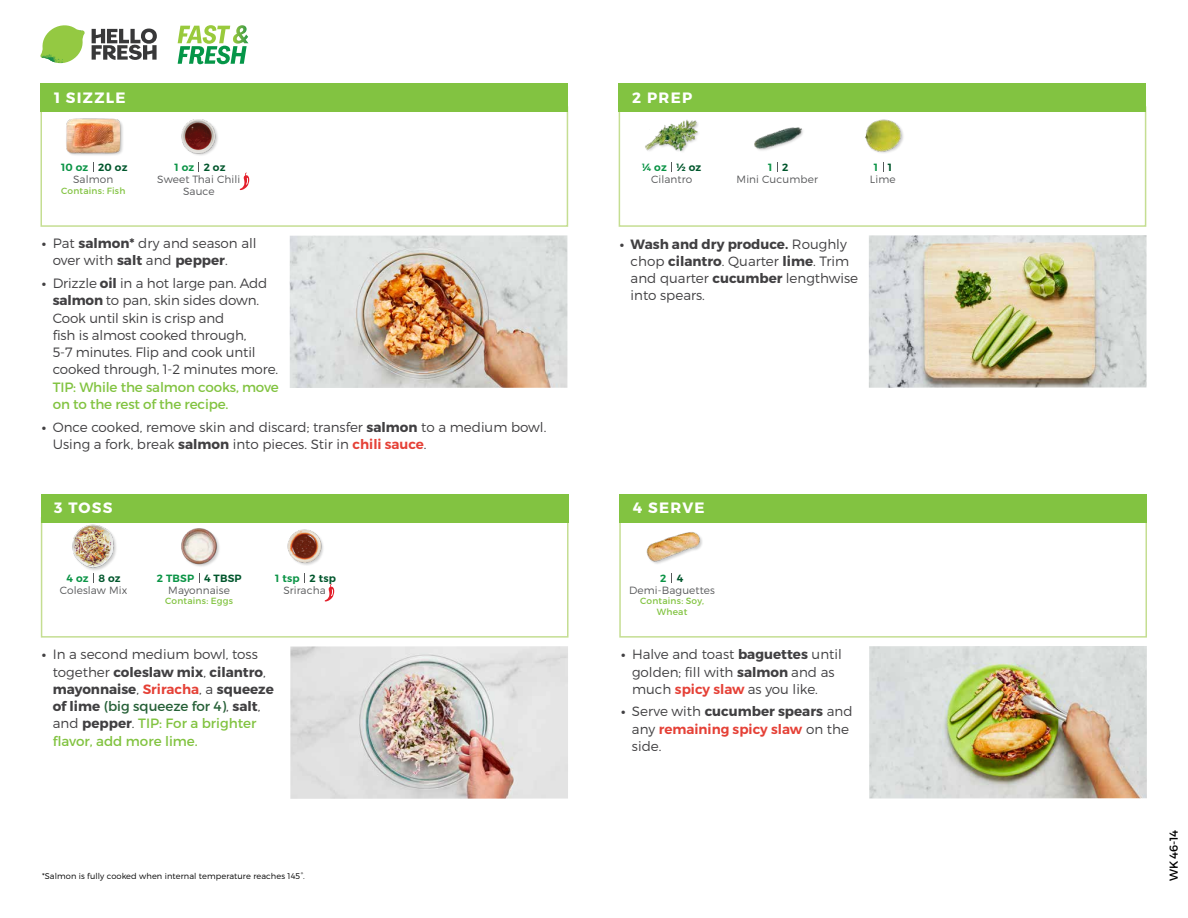
<style>
.page{position:relative;width:1188px;height:918px;background:#fff}
.page>*{position:absolute;margin:0;border:0;box-sizing:border-box;transform-origin:0 0}
.t1{font:700 15px "Montserrat";letter-spacing:.085em;color:#fff}
.t2{font:300 13.5px/17.2px "Montserrat";color:#414042}
.t3{font:700 13.5px/17.2px "Montserrat";color:#414042}
.t4{font:13.5px/17.2px "Montserrat";letter-spacing:-.01em;color:#82c341}
.t5{font:11.55px "Montserrat";color:#000}
.t6{font:300 10.5px/12px "Montserrat";letter-spacing:.01em;color:#58595b;text-align:center}
.t7{font:600 10.5px "Montserrat";letter-spacing:.02em;color:#0b9446}
.t8{font:600 10.5px "Montserrat";letter-spacing:.02em;color:#00562c}
.t9{font:9px/10.5px "Montserrat";letter-spacing:.025em;color:#82c341;text-align:center}
.t10{font:300 8.25px "Montserrat";letter-spacing:.01em;color:#000}
.s1{color:#00562c}
.s2{font-weight:700}
.s3{font-weight:600;color:#e54137}
.s4{font-weight:300}
.s5{font-weight:400;color:#266037}
.s6{font-weight:400;color:#82c341}
</style>
<div class="page">
<img style="left:645px;top:120px;width:54px;height:32px">
<img style="left:181px;top:119px;width:37px;height:36px">
<img style="left:66px;top:118px;width:57px;height:37px">
<img style="left:865px;top:119px;width:39px;height:34px">
<img style="left:754px;top:127px;width:49px;height:24px">
<div style="left:72px;top:525px;width:46px;height:47px;background:#000;opacity:.2"></div>
<img style="left:72px;top:525px;width:46px;height:43px">
<img style="left:181px;top:528px;width:39px;height:39px">
<img style="left:287px;top:529px;width:36px;height:36px">
<img style="left:646px;top:532px;width:56px;height:32px">
<svg style="left:92px;top:28px;width:65px;height:32px"></svg>
<svg style="left:43px;top:25px;width:40px;height:25px"></svg>
<img style="left:64px;top:25px;width:21px;height:17px">
<img style="left:43px;top:40px;width:38px;height:7px">
<img style="left:40px;top:42px;width:39px;height:21px">
<img style="left:63px;top:47px;width:18px;height:16px">
<svg style="left:178px;top:25px;width:70px;height:39px"></svg>
<div style="left:619px;top:106px;width:527px;height:121px;border:2px solid #c5de92"></div>
<div style="left:40px;top:106px;width:528px;height:121px;border:2px solid #c5de92"></div>
<img style="left:869px;top:235px;width:278px;height:153px">
<div style="left:619px;top:83px;width:527px;height:28px;background:#82c341"></div>
<img style="left:290px;top:235px;width:277px;height:153px">
<div style="left:40px;top:83px;width:528px;height:28px;background:#82c341"></div>
<div style="left:619px;top:517px;width:528px;height:121px;border:2px solid #c5de92"></div>
<div style="left:41px;top:517px;width:528px;height:121px;border:2px solid #c5de92"></div>
<img style="left:869px;top:646px;width:278px;height:153px">
<div style="left:619px;top:494px;width:528px;height:28px;background:#82c341"></div>
<img style="left:290px;top:646px;width:278px;height:153px">
<div style="left:41px;top:494px;width:528px;height:28px;background:#82c341"></div>
<svg style="left:325px;top:584px;width:9px;height:17px"></svg>
<svg style="left:240px;top:173px;width:9px;height:17px"></svg>
<p class="t1" style="left:54px;top:88px;width:73px">1 SIZZLE</p>
<p class="t1" style="left:632px;top:88px;width:61px">2 PREP</p>
<p class="t7" style="left:61px;top:161px;width:68px">10 oz <span class="s1">20 oz</span></p>
<p class="t8" style="left:204px;top:161px;width:23px">2 oz</p>
<p class="t8" style="left:677px;top:161px;width:26px">½ oz</p>
<p class="t8" style="left:888px;top:161px;width:6px">1</p>
<p class="t8" style="left:782px;top:161px;width:8px">2</p>
<p class="t7" style="left:174px;top:161px;width:21px">1 oz</p>
<p class="t7" style="left:642px;top:161px;width:26px">¼ oz</p>
<p class="t7" style="left:874px;top:161px;width:6px">1</p>
<p class="t7" style="left:768px;top:161px;width:6px">1</p>
<p class="t6" style="left:73px;top:173px;width:42px">Salmon</p>
<p class="t9" style="left:61px;top:185px;width:66px">Contains: Fish</p>
<p class="t6" style="left:157px;top:173px;width:84px">Sweet Thai Chili<br>Sauce</p>
<p class="t6" style="left:651px;top:173px;width:43px">Cilantro</p>
<p class="t6" style="left:870px;top:173px;width:27px">Lime</p>
<p class="t6" style="left:737px;top:173px;width:83px">Mini Cucumber</p>
<p class="t2" style="left:53px;top:235px;width:205px;text-indent:-11px"><span class="s2">•</span> Pat <span class="s2">salmon*</span> dry and season all over with <span class="s2">salt</span> and <span class="s2">pepper</span>.</p>
<p class="t2" style="left:53px;top:274px;width:227px;text-indent:-11px"><span class="s2">•</span> Drizzle <span class="s2">oil</span> in a hot large pan. Add <span class="s2">salmon</span> to pan, skin sides down.<br>Cook until skin is crisp and<br>fish is almost cooked through,<br>5-7 minutes. Flip and cook until cooked through, 1-2 minutes more.</p>
<p class="t4" style="left:53px;top:378px;width:227px">TIP: While the salmon cooks, move on to the rest of the recipe.</p>
<p class="t2" style="left:53px;top:418px;width:495px;text-indent:-11px"><span class="s2">•</span> Once cooked, remove skin and discard; transfer <span class="s2">salmon</span> to a medium bowl.<br>Using a fork, break <span class="s2">salmon</span> into pieces. Stir in <span class="s3">chili sauce</span>.</p>
<p class="t1" style="left:54px;top:499px;width:60px">3 TOSS</p>
<p class="t2" style="left:631px;top:235px;width:229px;text-indent:-11px"><span class="s2">• Wash and dry produce.</span> Roughly chop <span class="s2">cilantro</span>. Quarter <span class="s2">lime</span>. Trim and quarter <span class="s2">cucumber</span> lengthwise into spears.</p>
<p class="t1" style="left:633px;top:499px;width:73px">4 SERVE</p>
<p class="t7" style="left:67px;top:571px;width:24px">4 oz</p>
<p class="t7" style="left:157px;top:571px;width:39px">2 TBSP</p>
<p class="t7" style="left:660px;top:571px;width:8px">2</p>
<p class="t8" style="left:98px;top:571px;width:24px">8 oz</p>
<p class="t8" style="left:204px;top:571px;width:39px">4 TBSP</p>
<p class="t8" style="left:677px;top:571px;width:8px">4</p>
<p class="t8" style="left:310px;top:571px;width:28px">2 tsp</p>
<p class="t7" style="left:275px;top:571px;width:26px">1 tsp</p>
<p class="t6" style="left:60px;top:584px;width:69px">Coleslaw Mix</p>
<p class="t6" style="left:168px;top:584px;width:63px">Mayonnaise</p>
<p class="t9" style="left:165px;top:596px;width:70px">Contains: Eggs</p>
<p class="t6" style="left:283px;top:584px;width:44px">Sriracha</p>
<p class="t6" style="left:629px;top:584px;width:87px">Demi-Baguettes</p>
<p class="t9" style="left:640px;top:596px;width:65px">Contains: Soy,<br>Wheat</p>
<p class="t3" style="left:53px;top:646px;width:223px;text-indent:-11px">• <span class="s4">In a second medium bowl, toss together</span> coleslaw mix<span class="s4">,</span> cilantro<span class="s4">, </span>mayonnaise<span class="s4">,</span> <span class="s3">Sriracha</span><span class="s4">, a</span> squeeze of lime <span class="s5">(big squeeze for 4)</span><span class="s4">,</span> salt<span class="s4">, and</span> pepper<span class="s4">.</span> <span class="s6">TIP: For a brighter flavor, add more lime.</span></p>
<p class="t2" style="left:632px;top:646px;width:211px;text-indent:-11px"><span class="s2">•</span> Halve and toast <span class="s2">baguettes</span> until golden; fill with <span class="s2">salmon</span> and as much <span class="s3">spicy slaw</span> as you like.</p>
<p class="t2" style="left:632px;top:703px;width:222px;text-indent:-11px"><span class="s2">•</span> Serve with <span class="s2">cucumber spears</span> and any <span class="s3">remaining spicy slaw</span> on the side.</p>
<p class="t10" style="left:42px;top:871px;width:264px">*Salmon is fully cooked when internal temperature reaches 145°.</p>
<p class="t5" style="left:1167px;top:881px;width:52px;rotate:-90deg">WK 46-14</p>
</div>
